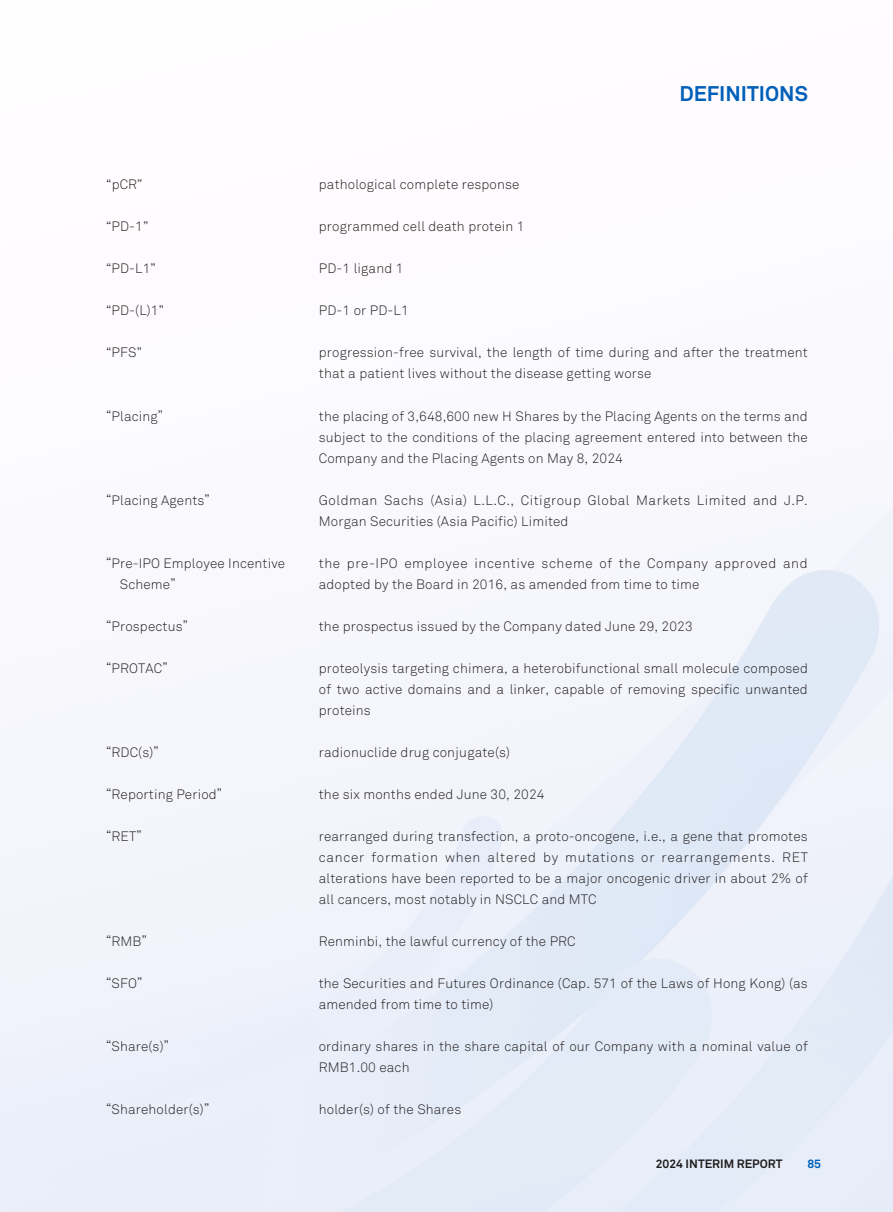
<style>
.page{position:relative;width:893px;height:1212px;background:#fff}
.page>*{position:absolute;margin:0;border:0;box-sizing:border-box;transform-origin:0 0}
.t1{font:700 21px "Akkurat Pro";color:#005fb9}
.t2{font:13.5px/21px "Akkurat Light Pro";letter-spacing:.01em;color:#231f20}
.t3{font:13.5px/21px "Akkurat Light Pro";letter-spacing:.045em;color:#231f20}
.t4{font:13.5px/21px "Akkurat Light Pro";letter-spacing:.04em;color:#231f20}
.t5{font:700 12px "Akkurat Pro";color:#231f20}
.t6{font:700 12px "Akkurat Pro";color:#005fb9}
</style>
<div class="page">
<h1 class="t1" style="left:679px;top:81px;width:130px">DEFINITIONS</h1>
<p class="t2" style="left:106px;top:174px;width:38px">“pCR”</p>
<p class="t2" style="left:319px;top:174px;width:202px">pathological complete response</p>
<p class="t2" style="left:106px;top:216px;width:43px">“PD-1”</p>
<p class="t2" style="left:319px;top:216px;width:207px">programmed cell death protein 1</p>
<p class="t2" style="left:106px;top:258px;width:51px">“PD-L1”</p>
<p class="t2" style="left:319px;top:258px;width:86px">PD-1 ligand 1</p>
<p class="t2" style="left:106px;top:300px;width:59px">“PD-(L)1”</p>
<p class="t2" style="left:319px;top:300px;width:91px">PD-1 or PD-L1</p>
<p class="t2" style="left:106px;top:342px;width:37px">“PFS”</p>
<p class="t2" style="left:319px;top:342px;width:490px">progression-free survival, the length of time during and after the treatment that a patient lives without the disease getting worse</p>
<p class="t2" style="left:106px;top:405px;width:58px">“Placing”</p>
<p class="t2" style="left:319px;top:405px;width:490px;text-align:justify">the placing of 3,648,600 new H Shares by the Placing Agents on the terms and subject to the conditions of the placing agreement entered into between the Company and the Placing Agents on May 8, 2024</p>
<p class="t2" style="left:106px;top:489px;width:105px">“Placing Agents”</p>
<p class="t4" style="left:319px;top:489px;width:490px">Goldman Sachs (Asia) L.L.C., Citigroup Global Markets Limited and J.P.<br>Morgan Securities (Asia Pacific) Limited</p>
<p class="t2" style="left:120px;top:553px;width:167px;text-indent:-14px">“Pre-IPO Employee Incentive<br>Scheme”</p>
<p class="t3" style="left:319px;top:553px;width:490px">the pre-IPO employee incentive scheme of the Company approved and adopted by the Board in 2016, as amended from time to time</p>
<p class="t2" style="left:106px;top:616px;width:83px">“Prospectus”</p>
<p class="t2" style="left:319px;top:616px;width:375px">the prospectus issued by the Company dated June 29, 2023</p>
<p class="t2" style="left:106px;top:658px;width:63px">“PROTAC”</p>
<p class="t2" style="left:319px;top:658px;width:491px;text-align:justify">proteolysis targeting chimera, a heterobifunctional small molecule composed of two active domains and a linker, capable of removing specific unwanted proteins</p>
<p class="t2" style="left:106px;top:742px;width:54px">“RDC(s)”</p>
<p class="t2" style="left:319px;top:742px;width:193px">radionuclide drug conjugate(s)</p>
<p class="t2" style="left:106px;top:784px;width:117px">“Reporting Period”</p>
<p class="t2" style="left:319px;top:784px;width:227px">the six months ended June 30, 2024</p>
<p class="t2" style="left:106px;top:826px;width:37px">“RET”</p>
<p class="t2" style="left:319px;top:826px;width:491px;text-align:justify">rearranged during transfection, a proto-oncogene, i.e., a gene that promotes cancer formation when altered by mutations or rearrangements. RET alterations have been reported to be a major oncogenic driver in about 2% of all cancers, most notably in NSCLC and MTC</p>
<p class="t2" style="left:106px;top:931px;width:42px">“RMB”</p>
<p class="t2" style="left:319px;top:931px;width:258px">Renminbi, the lawful currency of the PRC</p>
<p class="t2" style="left:106px;top:973px;width:38px">“SFO”</p>
<p class="t2" style="left:319px;top:973px;width:490px">the Securities and Futures Ordinance (Cap. 571 of the Laws of Hong Kong) (as amended from time to time)</p>
<p class="t2" style="left:106px;top:1036px;width:64px">“Share(s)”</p>
<p class="t2" style="left:319px;top:1036px;width:491px">ordinary shares in the share capital of our Company with a nominal value of<br>RMB1.00 each</p>
<p class="t2" style="left:106px;top:1099px;width:104px">“Shareholder(s)”</p>
<p class="t2" style="left:319px;top:1099px;width:144px">holder(s) of the Shares</p>
<p class="t5" style="left:656px;top:1156px;width:128px">2024 INTERIM REPORT</p>
<p class="t6" style="left:807px;top:1156px;width:15px">85</p>
</div>
